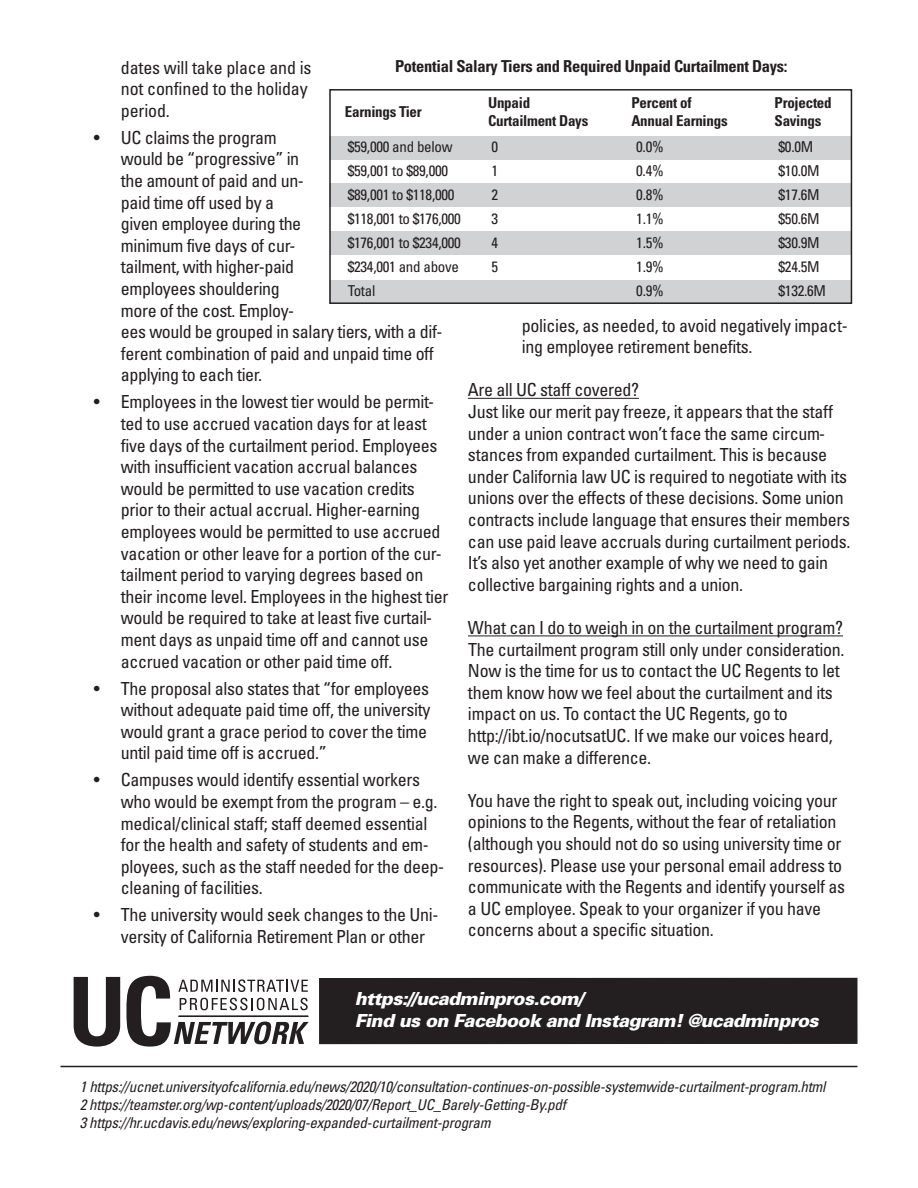
<style>
.page{position:relative;width:918px;height:1188px;background:#fff}
.page>*{position:absolute;margin:0;border:0;box-sizing:border-box;transform-origin:0 0}
.t1{font:condensed 18px/21.6px "Univers";letter-spacing:-.02em;color:#231f20}
.t2{font:italic 900 18px/21.6px "Univers";letter-spacing:-.035em;color:#fff}
.t3{font:700 condensed 16.5px "Univers";letter-spacing:-.02em;color:#231f20}
.t4{font:italic condensed 15px/18px "Univers";letter-spacing:-.02em;color:#231f20}
.t5{font:condensed 15px "Univers";letter-spacing:-.02em;color:#231f20}
.t6{font:700 condensed 15px/18px "Univers";letter-spacing:-.02em;color:#231f20}
</style>
<div class="page">
<hr style="left:468px;top:398px;width:171px;height:1px;background:#231f20">
<hr style="left:468px;top:635px;width:375px;height:1px;background:#231f20">
<div style="left:329px;top:136px;width:521px;height:23px;background:#d1d2d4"></div>
<div style="left:329px;top:183px;width:521px;height:23px;background:#d1d2d4"></div>
<div style="left:330px;top:231px;width:521px;height:23px;background:#d1d2d4"></div>
<div style="left:329px;top:280px;width:522px;height:23px;background:#d1d2d4"></div>
<div style="left:329px;top:89px;width:523px;height:215px;border:2px solid #231f20"></div>
<div style="left:319px;top:978px;width:539px;height:66px;background:#231f20"></div>
<svg style="left:74px;top:977px;width:46px;height:70px"></svg>
<svg style="left:126px;top:976px;width:183px;height:71px"></svg>
<hr style="left:179px;top:1016px;width:129px;height:1px;background:#231f20">
<hr style="left:60px;top:1066px;width:798px;height:1px;background:#231f20">
<p class="t3" style="left:395px;top:61px;width:394px">Potential Salary Tiers and Required Unpaid Curtailment Days:</p>
<p class="t1" style="left:121px;top:58px;width:192px">dates will take place and is not confined to the holiday period.</p>
<p class="t1" style="left:121px;top:128px;width:323px;text-indent:-27px">• UC claims the program<br>would be “progressive” in<br>the amount of paid and un-<br>paid time off used by a<br>given employee during the<br>minimum five days of cur-<br>tailment, with higher-paid<br>employees shouldering<br>more of the cost. Employ-<br>ees would be grouped in salary tiers, with a dif&shy;ferent combination of paid and unpaid time off applying to each tier.</p>
<p class="t1" style="left:121px;top:393px;width:329px;text-indent:-27px">• Employees in the lowest tier would be permit&shy;ted to use accrued vacation days for at least five days of the curtailment period. Employees with insufficient vacation accrual balances would be permitted to use vacation credits prior to their actual accrual. Higher-earning employees would be permitted to use accrued vacation or other leave for a portion of the cur&shy;tailment period to varying degrees based on their income level. Employees in the highest tier would be required to take at least five curtail&shy;ment days as unpaid time off and cannot use accrued vacation or other paid time off.</p>
<p class="t1" style="left:121px;top:679px;width:311px;text-indent:-27px">• The proposal also states that “for employees without adequate paid time off, the university would grant a grace period to cover the time until paid time off is accrued.”</p>
<p class="t1" style="left:121px;top:771px;width:325px;text-indent:-27px">• Campuses would identify essential workers who would be exempt from the program – e.g. medical/clinical staff; staff deemed essential for the health and safety of students and em&shy;ployees, such as the staff needed for the deep&shy;cleaning of facilities.</p>
<p class="t1" style="left:121px;top:906px;width:319px;text-indent:-27px">• The university would seek changes to the Uni&shy;versity of California Retirement Plan or other</p>
<p class="t6" style="left:345px;top:104px;width:78px">Earnings Tier</p>
<p class="t6" style="left:488px;top:95px;width:102px">Unpaid<br>Curtailment Days</p>
<p class="t6" style="left:631px;top:95px;width:98px">Percent of<br>Annual Earnings</p>
<p class="t6" style="left:775px;top:95px;width:59px">Projected<br>Savings</p>
<p class="t5" style="left:348px;top:141px;width:106px">$59,000 and below</p>
<p class="t5" style="left:491px;top:141px;width:8px">0</p>
<p class="t5" style="left:636px;top:141px;width:29px">0.0%</p>
<p class="t5" style="left:779px;top:141px;width:36px">$0.0M</p>
<p class="t5" style="left:348px;top:165px;width:102px">$59,001 to $89,000</p>
<p class="t5" style="left:491px;top:165px;width:8px">1</p>
<p class="t5" style="left:636px;top:165px;width:29px">0.4%</p>
<p class="t5" style="left:779px;top:165px;width:43px">$10.0M</p>
<p class="t5" style="left:348px;top:189px;width:108px">$89,001 to $118,000</p>
<p class="t5" style="left:491px;top:189px;width:8px">2</p>
<p class="t5" style="left:636px;top:189px;width:29px">0.8%</p>
<p class="t5" style="left:779px;top:189px;width:43px">$17.6M</p>
<p class="t5" style="left:348px;top:213px;width:115px">$118,001 to $176,000</p>
<p class="t5" style="left:491px;top:213px;width:8px">3</p>
<p class="t5" style="left:636px;top:213px;width:29px">1.1%</p>
<p class="t5" style="left:779px;top:213px;width:43px">$50.6M</p>
<p class="t5" style="left:348px;top:237px;width:115px">$176,001 to $234,000</p>
<p class="t5" style="left:491px;top:237px;width:8px">4</p>
<p class="t5" style="left:636px;top:237px;width:29px">1.5%</p>
<p class="t5" style="left:779px;top:237px;width:43px">$30.9M</p>
<p class="t5" style="left:348px;top:261px;width:113px">$234,001 and above</p>
<p class="t5" style="left:491px;top:261px;width:8px">5</p>
<p class="t5" style="left:636px;top:261px;width:29px">1.9%</p>
<p class="t5" style="left:779px;top:261px;width:43px">$24.5M</p>
<p class="t5" style="left:348px;top:285px;width:29px">Total</p>
<p class="t5" style="left:636px;top:285px;width:29px">0.9%</p>
<p class="t5" style="left:779px;top:285px;width:49px">$132.6M</p>
<p class="t1" style="left:522px;top:316px;width:327px">policies, as needed, to avoid negatively impact&shy;ing employee retirement benefits.</p>
<p class="t1" style="left:468px;top:381px;width:384px">Are all UC staff covered?<br>Just like our merit pay freeze, it appears that the staff under a union contract won’t face the same circum&shy;stances from expanded curtailment. This is because under California law UC is required to negotiate with its unions over the effects of these decisions. Some union contracts include language that ensures their members can use paid leave accruals during curtailment periods.<br>It’s also yet another example of why we need to gain collective bargaining rights and a union.</p>
<p class="t1" style="left:468px;top:618px;width:378px">What can I do to weigh in on the curtailment program?<br>The curtailment program still only under consideration.<br>Now is the time for us to contact the UC Regents to let them know how we feel about the curtailment and its impact on us. To contact the UC Regents, go to http://ibt.io/nocutsatUC. If we make our voices heard, we can make a difference.</p>
<p class="t1" style="left:468px;top:791px;width:379px">You have the right to speak out, including voicing your opinions to the Regents, without the fear of retaliation (although you should not do so using university time or resources). Please use your personal email address to communicate with the Regents and identify yourself as a UC employee. Speak to your organizer if you have concerns about a specific situation.</p>
<p class="t2" style="left:355px;top:989px;width:465px">https://ucadminpros.com/<br>Find us on Facebook and Instagram! @ucadminpros</p>
<p class="t4" style="left:80px;top:1079px;width:747px">1 https://ucnet.universityofcalifornia.edu/news/2020/10/consultation-continues-on-possible-systemwide-curtailment-program.html<br>2 https://teamster.org/wp-content/uploads/2020/07/Report_UC_Barely-Getting-By.pdf<br>3 https://hr.ucdavis.edu/news/exploring-expanded-curtailment-program</p>
</div>
